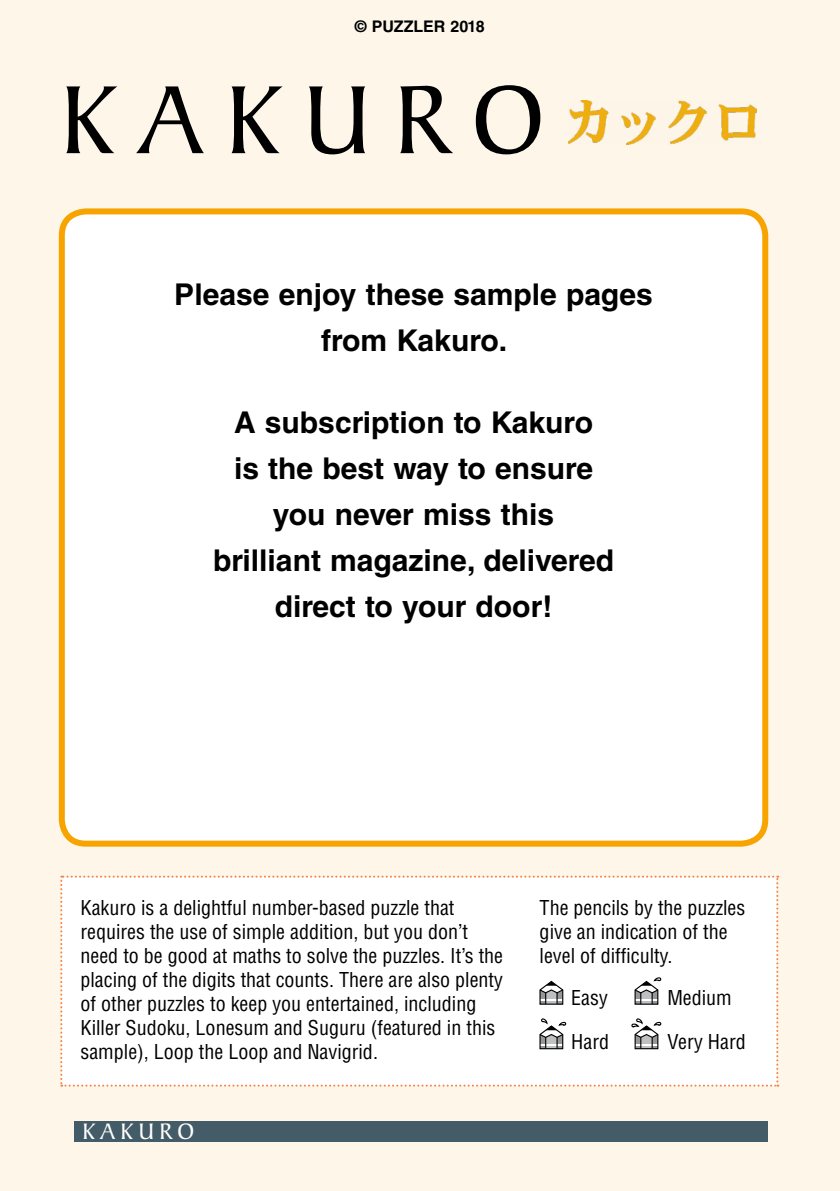
<style>
.page{position:relative;width:840px;height:1191px;background:#fff}
.page>*{position:absolute;margin:0;border:0;box-sizing:border-box;transform-origin:0 0}
.t1{font:104px "Baker Signet BT";letter-spacing:.22em;color:#000}
.t2{font:700 30px/46px "Helvetica LT Std";color:#000;text-align:center}
.t3{font:24px "Baker Signet BT";letter-spacing:.22em;color:#fff}
.t4{font:condensed 20px/24px "Helvetica LT Std";color:#000}
.t5{font:700 16px "Helvetica LT Std";color:#000}
</style>
<div class="page">
<div style="left:0;top:0;width:839px;height:1191px;background:#fdf6e9"></div>
<img style="left:568px;top:100px;width:188px;height:45px">
<div style="left:62px;top:211px;width:702px;height:632px;background:#fff;border-radius:24px"></div>
<div style="left:59px;top:208px;width:708px;height:638px;border:6px solid #f7a400;border-radius:24px"></div>
<div style="left:74px;top:1120px;width:693px;height:21px;background:#445c67"></div>
<div style="left:60px;top:875px;width:717px;height:211px;background:#fff"></div>
<p class="t5" style="left:355px;top:17px;width:131px">© PUZZLER 2018</p>
<h1 class="t1" style="left:60px;top:58px;width:485px">KAKURO</h1>
<h2 class="t2" style="left:174px;top:271px;width:479px">Please enjoy these sample pages from Kakuro.</h2>
<h2 class="t2" style="left:213px;top:399px;width:402px">A subscription to Kakuro<br>is the best way to ensure you never miss this<br>brilliant magazine, delivered direct to your door!</h2>
<p class="t4" style="left:80px;top:895px;width:424px">Kakuro is a delightful number-based puzzle that requires the use of simple addition, but you don’t need to be good at maths to solve the puzzles. It’s the placing of the digits that counts. There are also plenty of other puzzles to keep you entertained, including Killer Sudoku, Lonesum and Suguru (featured in this sample), Loop the Loop and Navigrid.</p>
<p class="t3" style="left:82px;top:1117px;width:113px">KAKURO</p>
<p class="t4" style="left:539px;top:895px;width:207px">The pencils by the puzzles give an indication of the level of difficulty.</p>
<p class="t4" style="left:571px;top:985px;width:38px">Easy</p>
<p class="t4" style="left:667px;top:985px;width:66px">Medium</p>
<p class="t4" style="left:571px;top:1030px;width:39px">Hard</p>
<p class="t4" style="left:667px;top:1030px;width:80px">Very Hard</p>
</div>
